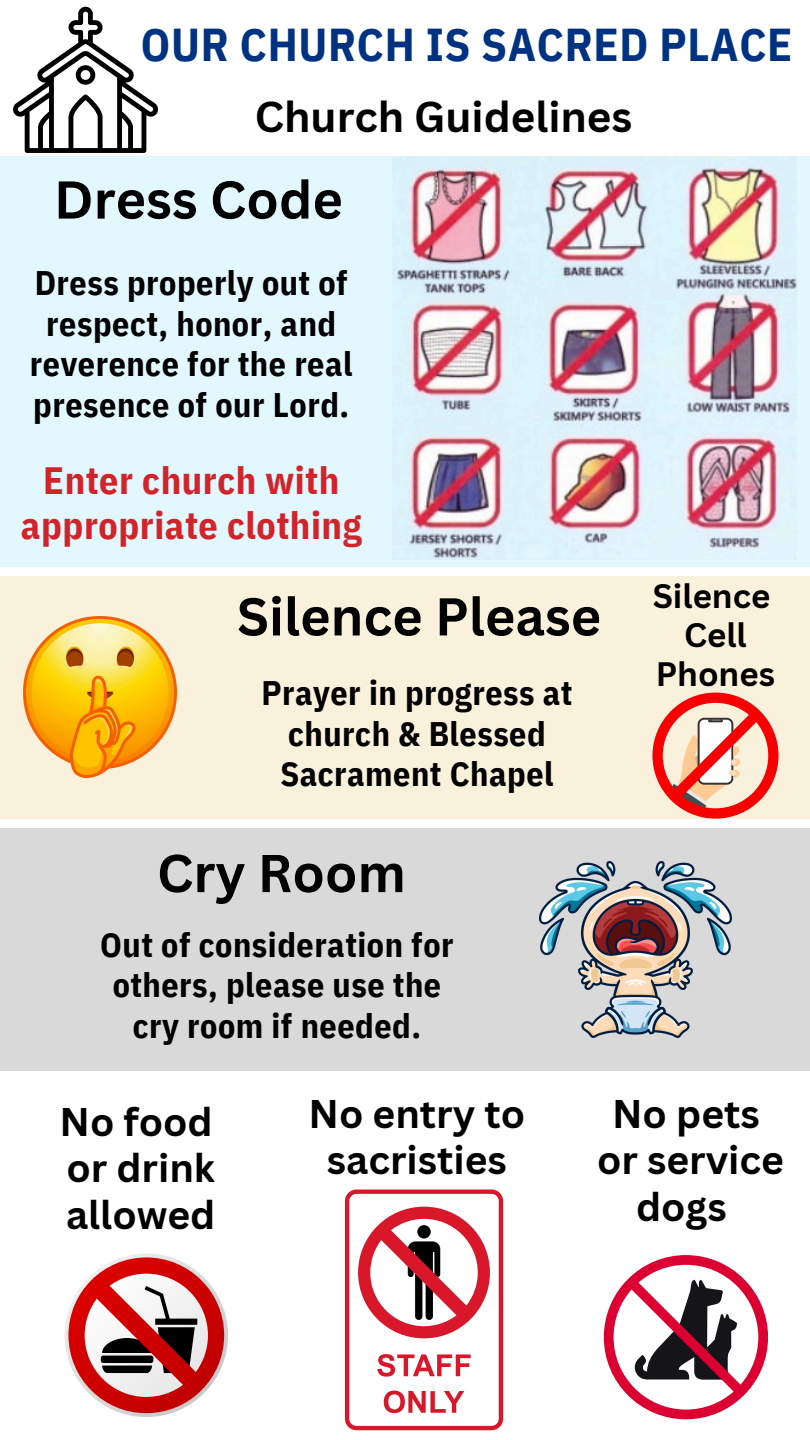
<style>
.page{position:relative;width:810px;height:1440px;background:#fff}
.page>*{position:absolute;margin:0;border:0;box-sizing:border-box;transform-origin:0 0}
.t1{font:700 52px "Canva Sans";color:#000}
.t2{font:700 46px "IBM Plex Sans Cond";letter-spacing:.015em;color:#003282}
.t3{font:700 42px "Canva Sans";color:#000}
.t4{font:700 39px/46.5px "Canva Sans";color:#000;text-align:center}
.t5{font:700 38px/45px "IBM Plex Sans Cond";letter-spacing:.015em;color:#d2232a;text-align:center}
.t6{font:700 34px/40.5px "IBM Plex Sans Cond";letter-spacing:.015em;color:#000;text-align:center}
.t7{font:700 33px/39px "Canva Sans";color:#000;text-align:center}
</style>
<div class="page">
<svg style="left:604px;top:1255px;width:164px;height:164px"></svg>
<div style="left:0;top:156px;width:810px;height:411px;background:#e3f7fe"></div>
<img style="left:393px;top:156px;width:404px;height:404px">
<div style="left:0;top:576px;width:810px;height:243px;background:#f9f1db"></div>
<svg style="left:652px;top:693px;width:126px;height:126px"></svg>
<svg style="left:345px;top:1190px;width:158px;height:240px"></svg>
<div style="left:0;top:828px;width:810px;height:243px;background:#d9d9d9"></div>
<img style="left:539px;top:861px;width:192px;height:176px">
<img style="left:23px;top:616px;width:153px;height:162px">
<svg style="left:13px;top:7px;width:145px;height:146px"></svg>
<svg style="left:68px;top:1257px;width:156px;height:156px"></svg>
<p class="t2" style="left:141px;top:14px;width:653px">OUR CHURCH IS SACRED PLACE</p>
<p class="t3" style="left:255px;top:87px;width:379px">Church Guidelines</p>
<p class="t1" style="left:54px;top:163px;width:290px">Dress Code</p>
<p class="t6" style="left:30px;top:262px;width:324px">Dress properly out of respect, honor, and reverence for the real presence of our Lord.</p>
<p class="t5" style="left:21px;top:457px;width:342px">Enter church with appropriate clothing</p>
<p class="t1" style="left:237px;top:580px;width:366px">Silence Please</p>
<h4 class="t6" style="left:261px;top:672px;width:313px">Prayer in progress at church &amp; Blessed<br>Sacrament Chapel</h4>
<p class="t1" style="left:157px;top:837px;width:250px">Cry Room</p>
<h3 class="t6" style="left:100px;top:924px;width:355px">Out of consideration for others, please use the cry room if needed.</h3>
<h1 class="t7" style="left:653px;top:576px;width:119px">Silence</h1>
<p class="t7" style="left:656px;top:615px;width:121px">Cell<br>Phones</p>
<h4 class="t4" style="left:60px;top:1097px;width:157px;text-align:justify">No food or drink allowed</h4>
<p class="t4" style="left:309px;top:1089px;width:218px">No entry to sacristies</p>
<h1 class="t4" style="left:597px;top:1089px;width:188px">No pets or service dogs</h1>
</div>
